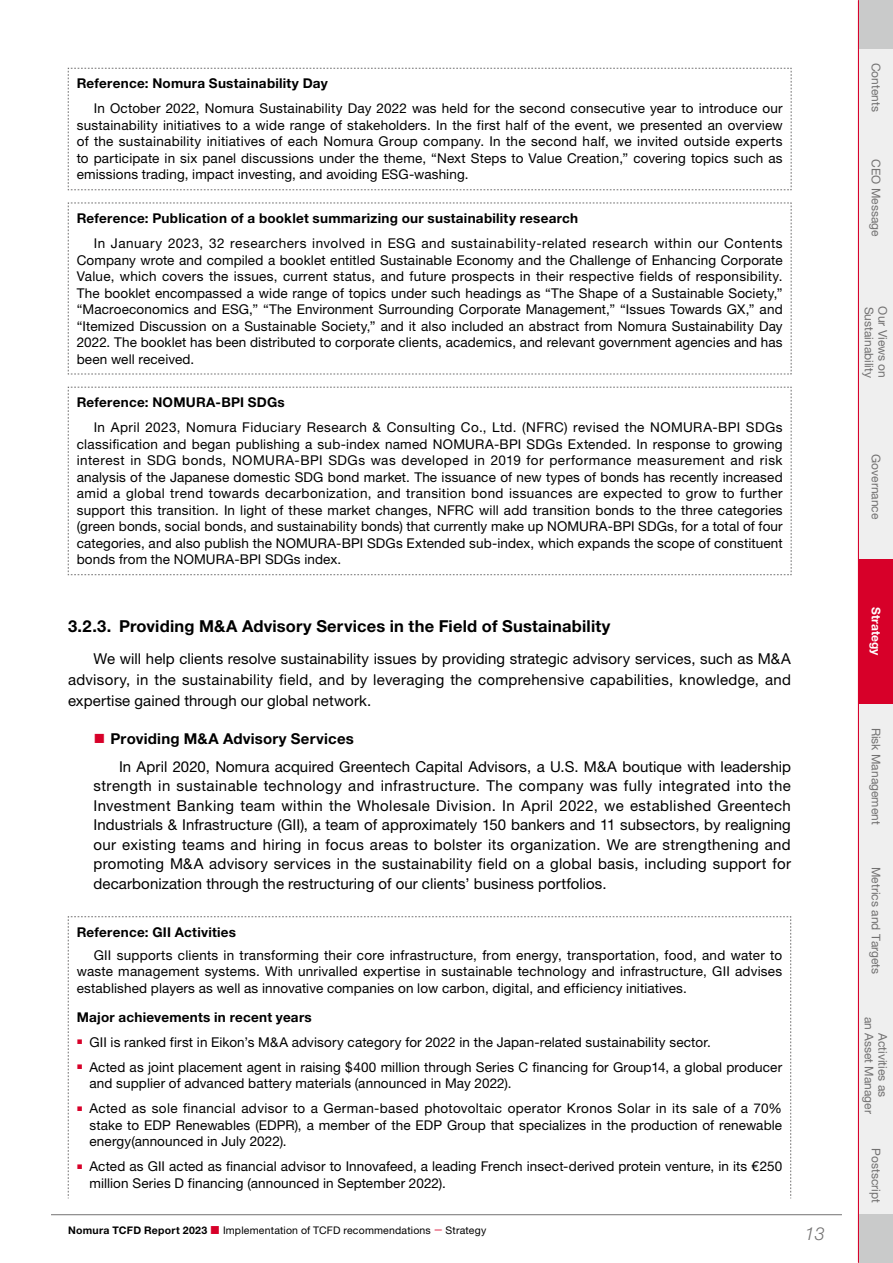
<style>
.page{position:relative;width:893px;height:1263px;background:#fff}
.page>*{position:absolute;margin:0;border:0;box-sizing:border-box;transform-origin:0 0}
.t1{font:italic 300 18px "Helvetica Neue LT Pro";color:#727171}
.t2{font:700 16.5px "Helvetica Neue LT Pro";letter-spacing:.01em;color:#000}
.t3{font:15px/19.5px "Helvetica Neue LT Pro";letter-spacing:.005em;color:#000;text-align:justify}
.t4{font:13.5px/16.5px "Helvetica Neue LT Pro";letter-spacing:.01em;color:#000;text-align:justify}
.t5{font:700 13.5px "Helvetica Neue LT Pro";letter-spacing:.02em;color:#000}
.t6{font:12px/13.5px "Helvetica Neue LT Pro";color:#727171;text-align:center}
.t7{font:700 12px "Helvetica Neue LT Pro";color:#fff}
.t8{font:10.5px "Helvetica Neue LT Pro";letter-spacing:.015em;color:#000}
.s1{font-family:"Hiragino Sans W3";font-size:12px;color:#d70029}
.s2{font-weight:700}
.s3{font-family:"Hiragino Sans W3";color:#d70029}
</style>
<div class="page">
<svg style="left:68px;top:68px;width:724px;height:123px"></svg>
<svg style="left:68px;top:203px;width:724px;height:172px"></svg>
<svg style="left:68px;top:387px;width:724px;height:188px"></svg>
<svg style="left:68px;top:916px;width:723px;height:282px"></svg>
<div style="left:859px;top:0;width:34px;height:1263px;background:#c9caca"></div>
<hr style="left:51px;top:1214px;width:791px;height:1px;background:#727171">
<div style="left:859px;top:270px;width:34px;height:144px;background:#efefef"></div>
<div style="left:859px;top:126px;width:34px;height:144px;background:#efefef"></div>
<div style="left:859px;top:414px;width:34px;height:145px;background:#efefef"></div>
<div style="left:859px;top:49px;width:34px;height:77px;background:#efefef"></div>
<div style="left:859px;top:704px;width:34px;height:144px;background:#efefef"></div>
<div style="left:859px;top:559px;width:34px;height:145px;background:#d70029"></div>
<div style="left:859px;top:848px;width:34px;height:145px;background:#efefef"></div>
<div style="left:859px;top:993px;width:34px;height:144px;background:#efefef"></div>
<div style="left:859px;top:1137px;width:34px;height:77px;background:#efefef"></div>
<hr style="left:858px;top:0;width:1px;height:1262px;background:#d70029">
<p class="t5" style="left:77px;top:75px;width:253px">Reference: Nomura Sustainability Day</p>
<p class="t4" style="left:77px;top:100px;width:707px;text-indent:17px">In October 2022, Nomura Sustainability Day 2022 was held for the second consecutive year to introduce our sustainability initiatives to a wide range of stakeholders. In the first half of the event, we presented an overview of the sustainability initiatives of each Nomura Group company. In the second half, we invited outside experts to participate in six panel discussions under the theme, “Next Steps to Value Creation,” covering topics such as emissions trading, impact investing, and avoiding ESG-washing.</p>
<p class="t5" style="left:77px;top:210px;width:503px">Reference: Publication of a booklet summarizing our sustainability research</p>
<p class="t4" style="left:77px;top:235px;width:707px;text-indent:17px">In January 2023, 32 researchers involved in ESG and sustainability-related research within our Contents Company wrote and compiled a booklet entitled Sustainable Economy and the Challenge of Enhancing Corporate Value, which covers the issues, current status, and future prospects in their respective fields of responsibility.<br>The booklet encompassed a wide range of topics under such headings as “The Shape of a Sustainable Society,” “Macroeconomics and ESG,” “The Environment Surrounding Corporate Management,” “Issues Towards GX,” and “Itemized Discussion on a Sustainable Society,” and it also included an abstract from Nomura Sustainability Day 2022. The booklet has been distributed to corporate clients, academics, and relevant government agencies and has been well received.</p>
<p class="t5" style="left:77px;top:394px;width:210px">Reference: NOMURA-BPI SDGs</p>
<p class="t4" style="left:77px;top:419px;width:707px;text-indent:17px">In April 2023, Nomura Fiduciary Research &amp; Consulting Co., Ltd. (NFRC) revised the NOMURA-BPI SDGs classification and began publishing a sub-index named NOMURA-BPI SDGs Extended. In response to growing interest in SDG bonds, NOMURA-BPI SDGs was developed in 2019 for performance measurement and risk analysis of the Japanese domestic SDG bond market. The issuance of new types of bonds has recently increased amid a global trend towards decarbonization, and transition bond issuances are expected to grow to further support this transition. In light of these market changes, NFRC will add transition bonds to the three categories (green bonds, social bonds, and sustainability bonds) that currently make up NOMURA-BPI SDGs, for a total of four categories, and also publish the NOMURA-BPI SDGs Extended sub-index, which expands the scope of constituent bonds from the NOMURA-BPI SDGs index.</p>
<p class="t2" style="left:68px;top:615px;width:544px">3.2.3. Providing M&amp;A Advisory Services in the Field of Sustainability</p>
<p class="t3" style="left:68px;top:648px;width:724px;line-height:21px;text-indent:26px">We will help clients resolve sustainability issues by providing strategic advisory services, such as M&amp;A advisory, in the sustainability field, and by leveraging the comprehensive capabilities, knowledge, and expertise gained through our global network.</p>
<p class="t3" style="left:119px;top:724px;width:673px;line-height:27.8px;text-indent:-26px"><span class="s1">■</span> <span class="s2">Providing M&amp;A Advisory Services<br></span>In April 2020, Nomura acquired Greentech Capital Advisors, a U.S. M&amp;A boutique with leadership</p>
<p class="t3" style="left:94px;top:776px;width:699px">strength in sustainable technology and infrastructure. The company was fully integrated into the Investment Banking team within the Wholesale Division. In April 2022, we established Greentech Industrials &amp; Infrastructure (GII), a team of approximately 150 bankers and 11 subsectors, by realigning our existing teams and hiring in focus areas to bolster its organization. We are strengthening and promoting M&amp;A advisory services in the sustainability field on a global basis, including support for decarbonization through the restructuring of our clients’ business portfolios.</p>
<p class="t5" style="left:77px;top:923px;width:161px">Reference: GII Activities</p>
<p class="t4" style="left:77px;top:946px;width:707px;text-indent:17px">GII supports clients in transforming their core infrastructure, from energy, transportation, food, and water to waste management systems. With unrivalled expertise in sustainable technology and infrastructure, GII advises established players as well as innovative companies on low carbon, digital, and efficiency initiatives.</p>
<p class="t5" style="left:77px;top:1008px;width:237px">Major achievements in recent years</p>
<p class="t4" style="left:77px;top:1033px;width:635px"><sup>■</sup> GII is ranked first in Eikon’s M&amp;A advisory category for 2022 in the Japan-related sustainability sector.</p>
<p class="t4" style="left:90px;top:1058px;width:694px;text-indent:-13px"><sup>■</sup> Acted as joint placement agent in raising $400 million through Series C financing for Group14, a global producer and supplier of advanced battery materials (announced in May 2022).</p>
<p class="t4" style="left:90px;top:1100px;width:694px;text-indent:-13px"><sup>■</sup> Acted as sole financial advisor to a German-based photovoltaic operator Kronos Solar in its sale of a 70% stake to EDP Renewables (EDPR), a member of the EDP Group that specializes in the production of renewable energy(announced in July 2022).</p>
<p class="t4" style="left:90px;top:1158px;width:694px;text-indent:-13px"><sup>■</sup> Acted as GII acted as financial advisor to Innovafeed, a leading French insect-derived protein venture, in its €250 million Series D financing (announced in September 2022).</p>
<p class="t8" style="left:68px;top:1223px;width:420px"><span class="s2">Nomura TCFD Report 2023</span> <span class="s3">■</span> Implementation of TCFD recommendations <span class="s3">－</span> Strategy</p>
<h1 class="t1" style="left:805px;top:1223px;width:22px">13</h1>
<p class="t6" style="left:883px;top:63px;width:50px;rotate:90deg">Contents</p>
<p class="t6" style="left:883px;top:159px;width:79px;rotate:90deg">CEO Message</p>
<p class="t6" style="left:876px;top:307px;width:73px;rotate:90deg">Sustainability</p>
<p class="t6" style="left:890px;top:306px;width:73px;rotate:90deg">Our Views on</p>
<p class="t6" style="left:883px;top:454px;width:67px;rotate:90deg">Governance</p>
<p class="t7" style="left:883px;top:607px;width:50px;rotate:90deg">Strategy</p>
<p class="t6" style="left:883px;top:727px;width:98px;rotate:90deg">Risk Management</p>
<p class="t6" style="left:883px;top:867px;width:109px;rotate:90deg">Metrics and Targets</p>
<p class="t6" style="left:890px;top:1016px;width:99px;rotate:90deg">Activities as<br>an Asset Manager</p>
<p class="t6" style="left:883px;top:1148px;width:56px;rotate:90deg">Postscript</p>
</div>
